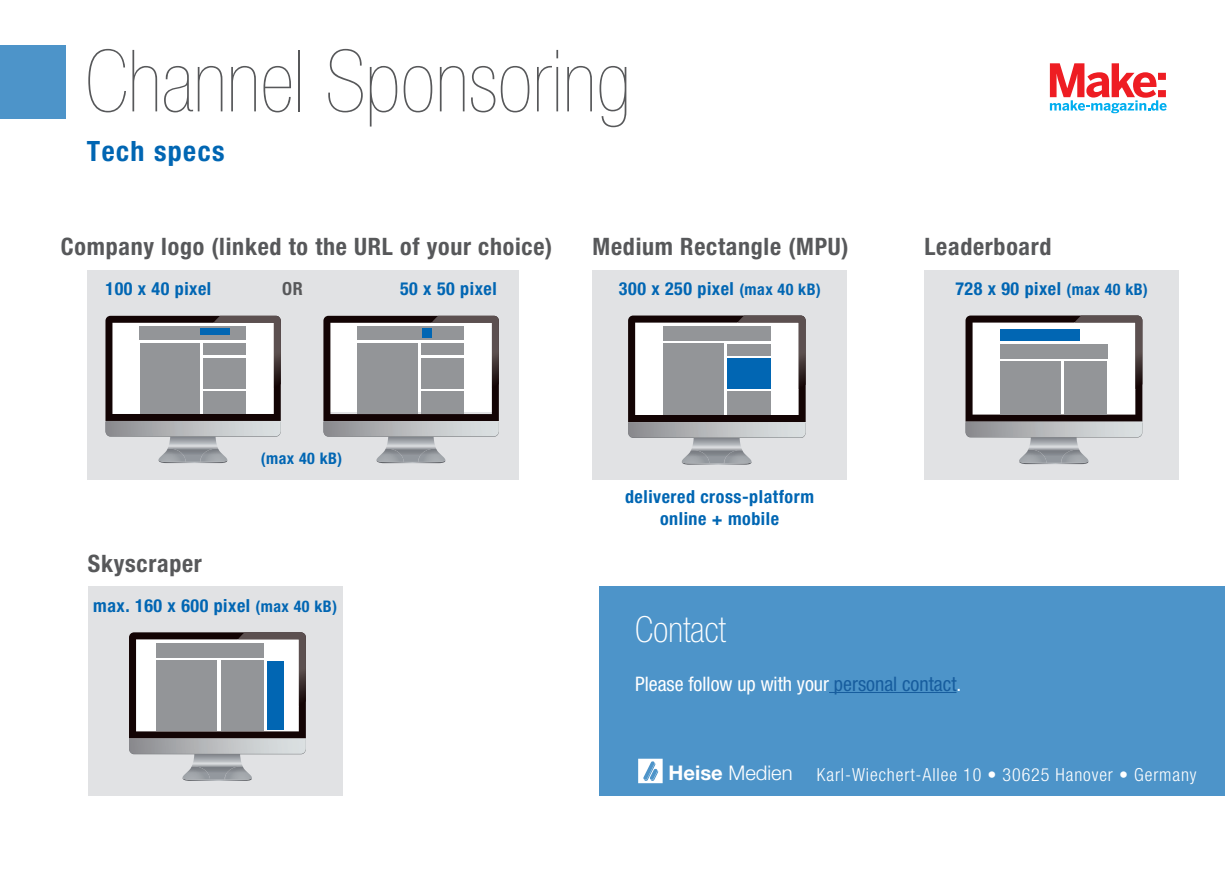
<style>
.page{position:relative;width:1225px;height:874px;background:#fff}
.page>*{position:absolute;margin:0;border:0;box-sizing:border-box;transform-origin:0 0}
.t1{font:900 condensed 86px "Helvetica Neue";color:#57585a}
.t2{font:100 condensed 36px "Helvetica Neue";color:#fff}
.t3{font:700 condensed 28px "Helvetica Neue";letter-spacing:.05em;color:#0166b3}
.t4{font:700 condensed 24px "Helvetica Neue";letter-spacing:.03em;color:#57585a}
.t5{font:condensed 20px "Helvetica Neue";color:#fff}
.t6{font:700 condensed 18px/21.6px "Helvetica Neue";letter-spacing:.03em;color:#0166b3;text-align:center}
.t7{font:300 condensed 18px "Helvetica Neue";letter-spacing:.05em;color:#fff}
.t8{font:700 condensed 18px "Helvetica Neue";color:#57585a}
.t9{font:700 condensed 16px "Helvetica Neue";letter-spacing:.03em;color:#0166b3}
.s1{font-size:16px}
.s2{color:#175d9e}
.s3{font-weight:700;font-stretch:normal;font-size:20.2px}
.s4{font-stretch:normal;font-size:20.2px}
</style>
<div class="page">
<div style="left:600px;top:586px;width:625px;height:210px;background:#4d94c9"></div>
<div style="left:0;top:45px;width:65px;height:74px;background:#4d94c9"></div>
<div style="left:88px;top:269px;width:431px;height:210px;background:#e1e2e4"></div>
<svg style="left:105px;top:315px;width:176px;height:148px"></svg>
<img style="left:204px;top:315px;width:77px;height:79px">
<img style="left:213px;top:315px;width:68px;height:73px">
<div style="left:140px;top:326px;width:106px;height:14px;background:#939598"></div>
<div style="left:140px;top:343px;width:60px;height:71px;background:#939598"></div>
<div style="left:203px;top:343px;width:43px;height:12px;background:#939598"></div>
<div style="left:203px;top:358px;width:43px;height:30px;background:#939598"></div>
<div style="left:203px;top:391px;width:43px;height:23px;background:#939598"></div>
<div style="left:200px;top:328px;width:30px;height:6px;background:#0166b3"></div>
<svg style="left:323px;top:315px;width:176px;height:148px"></svg>
<img style="left:422px;top:315px;width:77px;height:80px">
<img style="left:431px;top:315px;width:68px;height:73px">
<div style="left:358px;top:326px;width:106px;height:14px;background:#939598"></div>
<div style="left:358px;top:343px;width:60px;height:71px;background:#939598"></div>
<div style="left:421px;top:343px;width:43px;height:12px;background:#939598"></div>
<div style="left:421px;top:358px;width:43px;height:30px;background:#939598"></div>
<div style="left:421px;top:391px;width:43px;height:23px;background:#939598"></div>
<div style="left:422px;top:328px;width:10px;height:10px;background:#0166b3"></div>
<div style="left:592px;top:269px;width:255px;height:210px;background:#e1e2e4"></div>
<svg style="left:628px;top:315px;width:177px;height:149px"></svg>
<img style="left:728px;top:315px;width:77px;height:80px">
<img style="left:737px;top:315px;width:68px;height:74px">
<div style="left:662px;top:326px;width:108px;height:14px;background:#939598"></div>
<div style="left:662px;top:343px;width:61px;height:72px;background:#939598"></div>
<div style="left:727px;top:343px;width:43px;height:12px;background:#939598"></div>
<div style="left:727px;top:358px;width:43px;height:31px;background:#0166b3"></div>
<div style="left:727px;top:391px;width:43px;height:24px;background:#939598"></div>
<div style="left:924px;top:269px;width:255px;height:210px;background:#e1e2e4"></div>
<svg style="left:965px;top:315px;width:177px;height:149px"></svg>
<img style="left:1065px;top:315px;width:77px;height:80px">
<img style="left:1074px;top:315px;width:68px;height:74px">
<div style="left:1000px;top:329px;width:79px;height:11px;background:#0166b3"></div>
<div style="left:1000px;top:344px;width:107px;height:14px;background:#939598"></div>
<div style="left:1000px;top:361px;width:60px;height:53px;background:#939598"></div>
<div style="left:1064px;top:361px;width:43px;height:53px;background:#939598"></div>
<div style="left:88px;top:586px;width:254px;height:210px;background:#e1e2e4"></div>
<svg style="left:129px;top:632px;width:177px;height:148px"></svg>
<img style="left:228px;top:632px;width:78px;height:79px">
<img style="left:238px;top:632px;width:68px;height:73px">
<div style="left:267px;top:660px;width:16px;height:69px;background:#0166b3"></div>
<div style="left:156px;top:642px;width:108px;height:15px;background:#939598"></div>
<div style="left:156px;top:660px;width:61px;height:71px;background:#939598"></div>
<div style="left:221px;top:660px;width:43px;height:71px;background:#939598"></div>
<svg style="left:638px;top:758px;width:24px;height:24px"></svg>
<hr style="left:829px;top:691px;width:127px;height:1px;background:#175d9e">
<svg style="left:1050px;top:63px;width:116px;height:50px"></svg>
<h1 class="t1" style="left:85px;top:34px;width:548px">Channel Sponsoring</h1>
<h3 class="t3" style="left:87px;top:134px;width:139px">Tech specs</h3>
<h3 class="t4" style="left:61px;top:232px;width:493px">Company logo (linked to the URL of your choice)</h3>
<p class="t8" style="left:282px;top:277px;width:22px">OR</p>
<p class="t6" style="left:400px;top:277px;width:98px">50 x 50 pixel</p>
<p class="t6" style="left:105px;top:277px;width:107px">100 x 40 pixel</p>
<h3 class="t4" style="left:592px;top:232px;width:257px">Medium Rectangle (MPU)</h3>
<p class="t6" style="left:619px;top:277px;width:203px">300 x 250 pixel <span class="s1">(max 40 kB)</span></p>
<p class="t9" style="left:261px;top:448px;width:83px">(max 40 kB)</p>
<p class="t6" style="left:625px;top:486px;width:190px">delivered cross-platform online + mobile</p>
<h3 class="t4" style="left:924px;top:232px;width:129px">Leaderboard</h3>
<p class="t6" style="left:955px;top:277px;width:194px">728 x 90 pixel <span class="s1">(max 40 kB)</span></p>
<h3 class="t4" style="left:88px;top:548px;width:115px">Skyscraper</h3>
<p class="t6" style="left:93px;top:594px;width:245px">max. 160 x 600 pixel <span class="s1">(max 40 kB)</span></p>
<h2 class="t2" style="left:635px;top:609px;width:92px">Contact</h2>
<p class="t5" style="left:635px;top:671px;width:328px">Please follow up with your <span class="s2">personal contact</span>.</p>
<p class="t7" style="left:668px;top:763px;width:529px"><span class="s3">Heise</span> <span class="s4">Medien</span> Karl-Wiechert-Allee 10 • 30625 Hanover • Germany</p>
</div>
